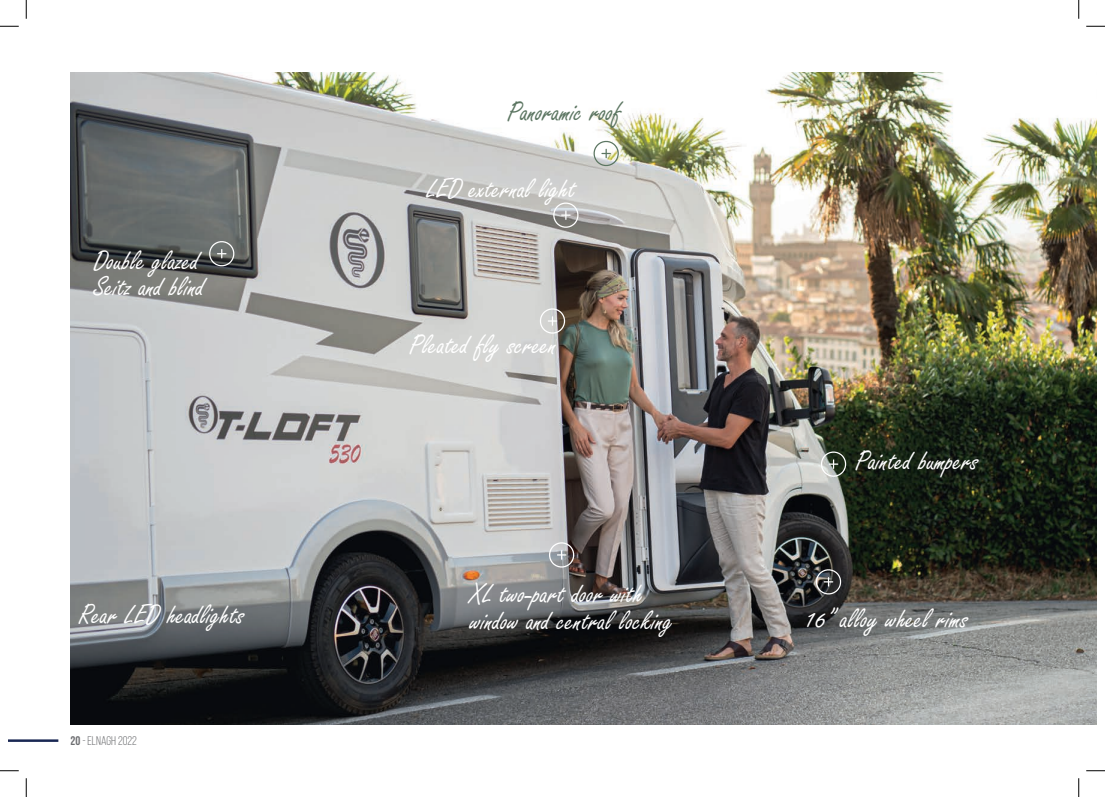
<style>
.page{position:relative;width:1105px;height:797px;background:#fff}
.page>*{position:absolute;margin:0;border:0;box-sizing:border-box;transform-origin:0 0}
.t1{font:30px/26.8px "Freestyle Script";color:#fff}
.t2{font:30px "Freestyle Script";color:#5c7662}
.t3{font:12.5px "Bebas Neue";color:#6c6d70}
.s1{font-weight:700}
</style>
<div class="page">
<hr style="left:9px;top:739px;width:49px;height:3px;background:#192753">
<img style="left:71px;top:72px;width:1025px;height:652px">
<svg style="left:208px;top:240px;width:28px;height:27px"></svg>
<svg style="left:552px;top:201px;width:28px;height:28px"></svg>
<svg style="left:592px;top:140px;width:28px;height:27px"></svg>
<svg style="left:820px;top:450px;width:27px;height:28px"></svg>
<svg style="left:815px;top:568px;width:27px;height:27px"></svg>
<svg style="left:548px;top:541px;width:27px;height:28px"></svg>
<svg style="left:539px;top:307px;width:27px;height:28px"></svg>
<svg style="left:0;top:25px;width:19px;height:2px"></svg>
<svg style="left:1086px;top:25px;width:19px;height:2px"></svg>
<svg style="left:0;top:770px;width:19px;height:1px"></svg>
<svg style="left:1086px;top:770px;width:19px;height:1px"></svg>
<svg style="left:25px;top:0;width:2px;height:19px"></svg>
<svg style="left:25px;top:778px;width:2px;height:19px"></svg>
<svg style="left:1078px;top:0;width:1px;height:19px"></svg>
<svg style="left:1078px;top:778px;width:1px;height:19px"></svg>
<p class="t2" style="left:507px;top:96px;width:115px">Panoramic roof</p>
<p class="t1" style="left:94px;top:248px;width:112px">Double glazed<br>Seitz and blind</p>
<p class="t1" style="left:427px;top:176px;width:150px">LED external light</p>
<p class="t1" style="left:409px;top:333px;width:149px">Pleated fly screen</p>
<p class="t1" style="left:855px;top:449px;width:125px">Painted bumpers</p>
<p class="t1" style="left:470px;top:582px;width:204px">XL two-part door with window and central locking</p>
<p class="t1" style="left:79px;top:602px;width:167px">Rear LED headlights</p>
<p class="t1" style="left:806px;top:607px;width:164px">16” alloy wheel rims</p>
<p class="t3" style="left:71px;top:733px;width:68px"><span class="s1">20</span> - Elnagh 2022</p>
</div>
